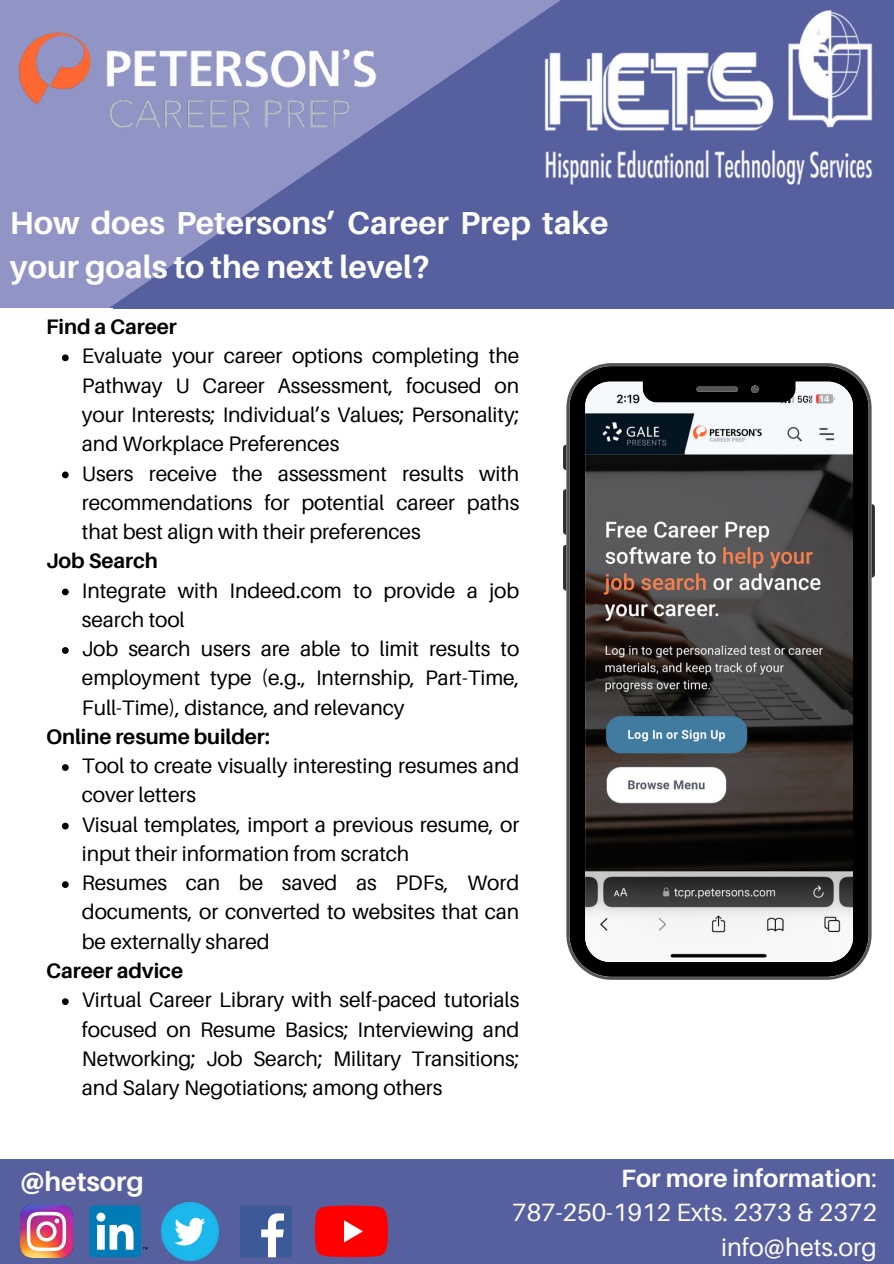
<style>
.page{position:relative;width:894px;height:1264px;background:#fff}
.page>*{position:absolute;margin:0;border:0;box-sizing:border-box;transform-origin:0 0}
.t1{font:700 31.8px/43.8px "Aileron";color:#fff}
.t2{font:700 26.85px "Aileron";color:#fffcfc}
.t3{font:25.05px/34.8px "Aileron";color:#fffcfc;text-align:right}
.t4{font:21px/29.2px "Aileron";letter-spacing:-.005em;color:#000;text-align:justify}
.t5{font:700 21px "Aileron";letter-spacing:-.005em;color:#000}
.s1{font-weight:700}
</style>
<div class="page">
<div style="left:0;top:1159px;width:893px;height:104px;background:#56609e"></div>
<img style="left:20px;top:1205px;width:52px;height:52px">
<div style="left:240px;top:1205px;width:52px;height:52px;background:#3d5a98;border-radius:3px"></div>
<svg style="left:261px;top:1213px;width:23px;height:44px"></svg>
<div style="left:89px;top:1205px;width:52px;height:52px;background:#007bb6;border-radius:4px"></div>
<svg style="left:96px;top:1212px;width:37px;height:37px"></svg>
<svg style="left:315px;top:1205px;width:73px;height:52px;background:#f41418"></svg>
<div style="left:0;top:0;width:893px;height:308px;background:#56609e"></div>
<svg style="left:0;top:0;width:586px;height:479px"></svg>
<img style="left:527px;top:0;width:346px;height:205px">
<img style="left:0;top:308px;width:112px;height:93px">
<svg style="left:62px;top:354px;width:7px;height:7px"></svg>
<svg style="left:62px;top:471px;width:7px;height:7px"></svg>
<svg style="left:62px;top:588px;width:7px;height:7px"></svg>
<svg style="left:62px;top:647px;width:7px;height:7px"></svg>
<svg style="left:62px;top:764px;width:7px;height:7px"></svg>
<svg style="left:62px;top:822px;width:7px;height:7px"></svg>
<svg style="left:62px;top:881px;width:7px;height:7px"></svg>
<svg style="left:62px;top:998px;width:7px;height:7px"></svg>
<img style="left:16px;top:21px;width:367px;height:122px">
<img style="left:161px;top:1202px;width:58px;height:57px">
<svg style="left:563px;top:445px;width:3px;height:25px"></svg>
<svg style="left:563px;top:489px;width:3px;height:46px"></svg>
<svg style="left:563px;top:544px;width:3px;height:46px"></svg>
<svg style="left:871px;top:504px;width:3px;height:73px"></svg>
<svg style="left:566px;top:363px;width:305px;height:616px;background:#575657"></svg>
<p class="t1" style="left:10px;top:200px;width:600px">How does Petersons’ Career Prep take your goals to the next level?</p>
<p class="t5" style="left:46px;top:314px;width:132px">Find a Career</p>
<p class="t4" style="left:82px;top:341px;width:439px">Evaluate your career options completing the Pathway U Career Assessment, focused on your Interests; Individual’s Values; Personality; and Workplace Preferences</p>
<p class="t4" style="left:82px;top:458px;width:439px">Users receive the assessment results with recommendations for potential career paths that best align with their preferences</p>
<h1 class="t5" style="left:46px;top:548px;width:113px">Job Search</h1>
<h4 class="t4" style="left:82px;top:575px;width:439px">Integrate with Indeed.com to provide a job search tool</h4>
<p class="t4" style="left:82px;top:633px;width:439px">Job search users are able to limit results to employment type (e.g., Internship, Part-Time, Full-Time), distance, and relevancy</p>
<p class="t5" style="left:46px;top:723px;width:225px">Online resume builder:</p>
<h4 class="t4" style="left:82px;top:750px;width:439px">Tool to create visually interesting resumes and cover letters</h4>
<p class="t4" style="left:82px;top:809px;width:439px">Visual templates, import a previous resume, or input their information from scratch</p>
<p class="t4" style="left:82px;top:867px;width:439px">Resumes can be saved as PDFs, Word documents, or converted to websites that can be externally shared</p>
<h4 class="t5" style="left:46px;top:957px;width:138px">Career advice</h4>
<p class="t4" style="left:82px;top:984px;width:439px">Virtual Career Library with self-paced tutorials focused on Resume Basics; Interviewing and Networking; Job Search; Military Transitions; and Salary Negotiations; among others</p>
<p class="t2" style="left:20px;top:1164px;width:125px">@hetsorg</p>
<h4 class="t3" style="left:512px;top:1159px;width:366px"><span class="s1">For more information</span>:<br>787-250-1912 Exts. 2373 &amp; 2372 info@hets.org</h4>
</div>
